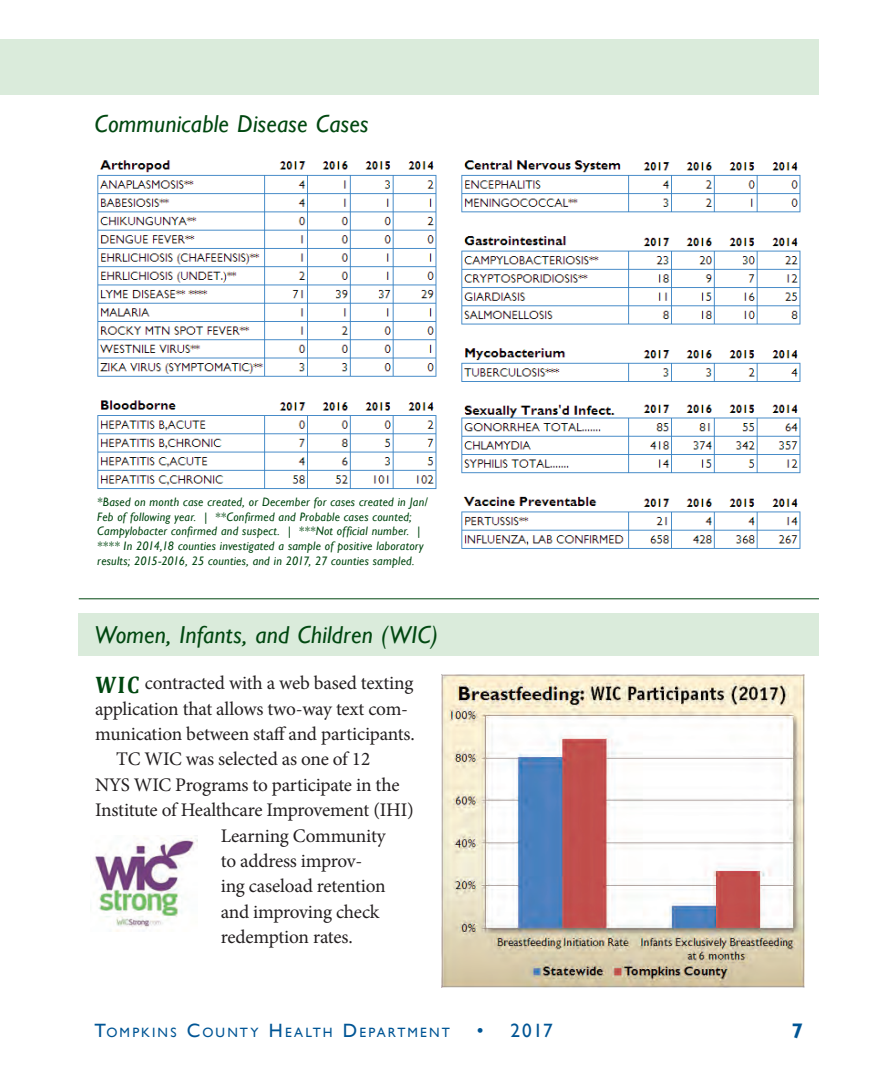
<style>
.page{position:relative;width:882px;height:1071px;background:#fff}
.page>*{position:absolute;margin:0;border:0;box-sizing:border-box;transform-origin:0 0}
.t1{font:italic 24.5px "Gill Sans";letter-spacing:.01em;color:#004710}
.t2{font:700 21px "Gill Sans";color:#005595}
.t3{font:19.25px "Minion Pro";letter-spacing:-.01em;color:#231f20}
.t4{font:19.25px "Gill Sans";color:#005595}
.t5{font:13.47px "Gill Sans";letter-spacing:.155em;color:#005595}
.t6{font:italic 12.25px/14.7px "Gill Sans";letter-spacing:.02em;color:#004710}
.s1{font-family:"Cambria";font-weight:700;font-size:24.15px;color:#004710}
.s2{font-size:19.25px}
</style>
<div class="page">
<div style="left:0;top:39px;width:819px;height:55px;background:#daebdb"></div>
<img style="left:441px;top:674px;width:364px;height:313px">
<div style="left:79px;top:613px;width:740px;height:43px;background:#daebdb"></div>
<hr style="left:79px;top:599px;width:740px;height:1px;background:#004710">
<img style="left:461px;top:160px;width:340px;height:389px">
<img style="left:97px;top:160px;width:340px;height:329px">
<img style="left:95px;top:835px;width:102px;height:97px">
<p class="t1" style="left:94px;top:109px;width:276px">Communicable Disease Cases</p>
<p class="t6" style="left:97px;top:495px;width:332px">*Based on month case created, or December for cases created in Jan/ Feb of following year. | **Confirmed and Probable cases counted; Campylobacter confirmed and suspect. | ***Not official number. | **** In 2014,18 counties investigated a sample of positive laboratory results; 2015-2016, 25 counties, and in 2017, 27 counties sampled.</p>
<p class="t1" style="left:94px;top:621px;width:345px">Women, Infants, and Children (WIC)</p>
<p class="t3" style="left:95px;top:670px;width:320px"><span class="s1">WIC</span> contracted with a web based texting</p>
<p class="t3" style="left:95px;top:696px;width:314px">application that allows two-way text com-</p>
<p class="t3" style="left:95px;top:721px;width:321px">munication between staff and participants.</p>
<p class="t3" style="left:116px;top:746px;width:256px">TC WIC was selected as one of 12</p>
<p class="t3" style="left:95px;top:772px;width:306px">NYS WIC Programs to participate in the</p>
<p class="t3" style="left:95px;top:797px;width:320px">Institute of Healthcare Improvement (IHI)</p>
<p class="t3" style="left:221px;top:823px;width:166px">Learning Community</p>
<p class="t3" style="left:221px;top:848px;width:143px">to address improv-</p>
<p class="t3" style="left:221px;top:873px;width:166px">ing caseload retention</p>
<p class="t3" style="left:221px;top:899px;width:160px">and improving check</p>
<p class="t3" style="left:221px;top:924px;width:133px">redemption rates.</p>
<p class="t5" style="left:94px;top:1025px;width:356px"><span class="s2">T</span>OMPKINS <span class="s2">C</span>OUNTY <span class="s2">H</span>EALTH <span class="s2">D</span>EPARTMENT</p>
<p class="t4" style="left:477px;top:1019px;width:78px">• 2017</p>
<p class="t2" style="left:792px;top:1019px;width:13px">7</p>
</div>
